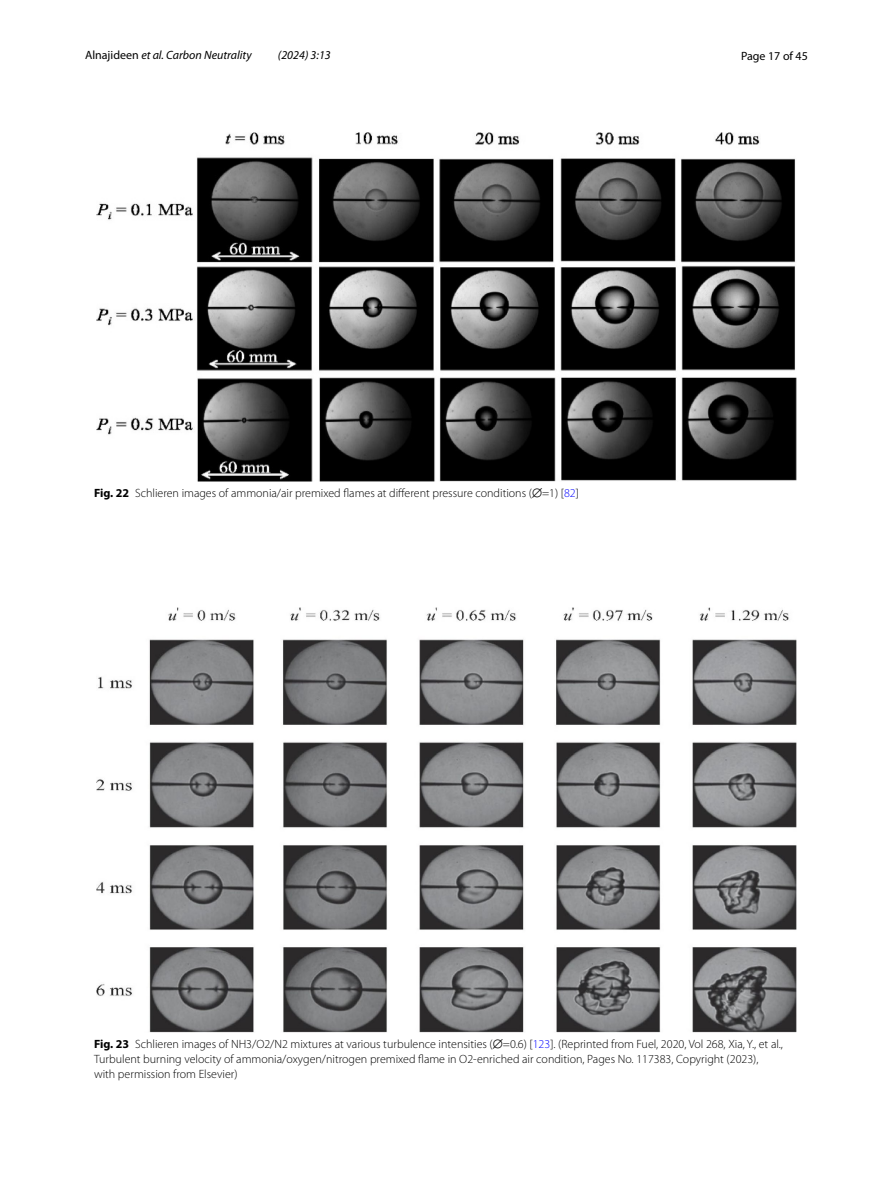
<style>
.page{position:relative;width:893px;height:1187px;background:#fff}
.page>*{position:absolute;margin:0;border:0;box-sizing:border-box;transform-origin:0 0}
.t1{font:300 12px/15px "Myriad Pro";color:#000}
.t2{font:italic 12px "Myriad Pro";color:#000}
.t3{font:12px "Myriad Pro";color:#000}
.s1{font-style:normal}
.s2{font-weight:700}
.s3{font-family:"Code 2000";font-weight:400}
.s4{color:#00f}
</style>
<div class="page">
<img style="left:96px;top:133px;width:701px;height:349px">
<img style="left:96px;top:607px;width:701px;height:425px">
<p class="t2" style="left:85px;top:48px;width:168px"><span class="s1">Alnajideen</span> et al. Carbon Neutrality</p>
<p class="t2" style="left:278px;top:48px;width:54px">(2024) 3:13</p>
<p class="t3" style="left:741px;top:48px;width:68px">Page 17 of 45</p>
<p class="t1" style="left:94px;top:486px;width:486px"><span class="s2">Fig. 22</span> Schlieren images of ammonia/air premixed flames at different pressure conditions (<span class="s3">∅</span>=1) [<span class="s4">82</span>]</p>
<p class="t1" style="left:94px;top:1036px;width:690px"><span class="s2">Fig. 23</span> Schlieren images of NH3/O2/N2 mixtures at various turbulence intensities (<span class="s3">∅</span>=0.6) [<span class="s4">123</span>]. (Reprinted from Fuel, 2020, Vol 268, Xia, Y., et al.,<br>Turbulent burning velocity of ammonia/oxygen/nitrogen premixed flame in O2-enriched air condition, Pages No. 117383, Copyright (2023),<br>with permission from Elsevier)</p>
</div>
